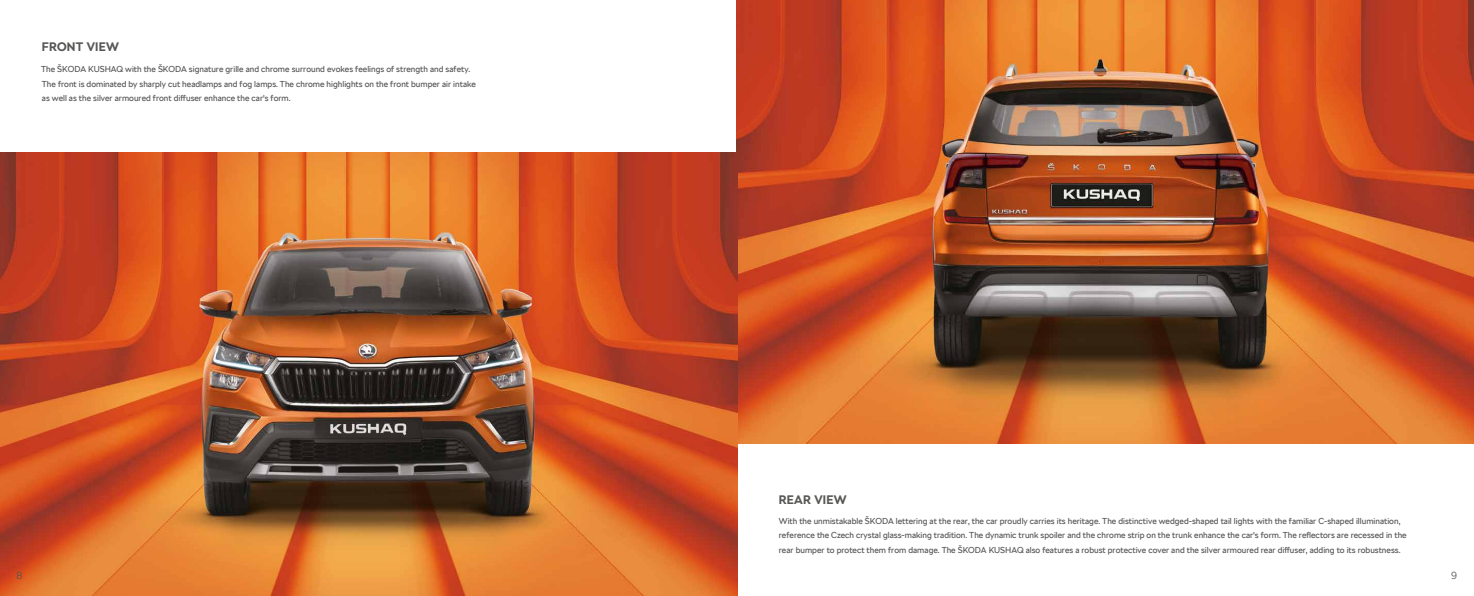
<style>
.page{position:relative;width:1474px;height:596px;background:#fff}
.page>*{position:absolute;margin:0;border:0;box-sizing:border-box;transform-origin:0 0}
.t1{font:700 12px "SKODA Next";letter-spacing:.02em;color:#575756}
.t2{font:300 10px "SKODA Next";color:#575756}
.t3{font:8.4px/14.4px "SKODA Next";color:#575756}
</style>
<div class="page">
<img style="left:737px;top:0;width:737px;height:443px">
<img style="left:0;top:152px;width:737px;height:443px">
<h1 class="t1" style="left:42px;top:39px;width:78px">FRONT VIEW</h1>
<p class="t3" style="left:41px;top:62px;width:436px">The ŠKODA KUSHAQ with the ŠKODA signature grille and chrome surround evokes feelings of strength and safety.<br>The front is dominated by sharply cut headlamps and fog lamps. The chrome highlights on the front bumper air intake as well as the silver armoured front diffuser enhance the car's form.</p>
<h1 class="t1" style="left:779px;top:491px;width:69px">REAR VIEW</h1>
<p class="t3" style="left:779px;top:513px;width:629px">With the unmistakable ŠKODA lettering at the rear, the car proudly carries its heritage. The distinctive wedged-shaped tail lights with the familiar C-shaped illumination, reference the Czech crystal glass-making tradition. The dynamic trunk spoiler and the chrome strip on the trunk enhance the car’s form. The reflectors are recessed in the rear bumper to protect them from damage. The ŠKODA KUSHAQ also features a robust protective cover and the silver armoured rear diffuser, adding to its robustness.</p>
<p class="t2" style="left:17px;top:568px;width:7px">8</p>
<p class="t2" style="left:1451px;top:568px;width:7px">9</p>
</div>
